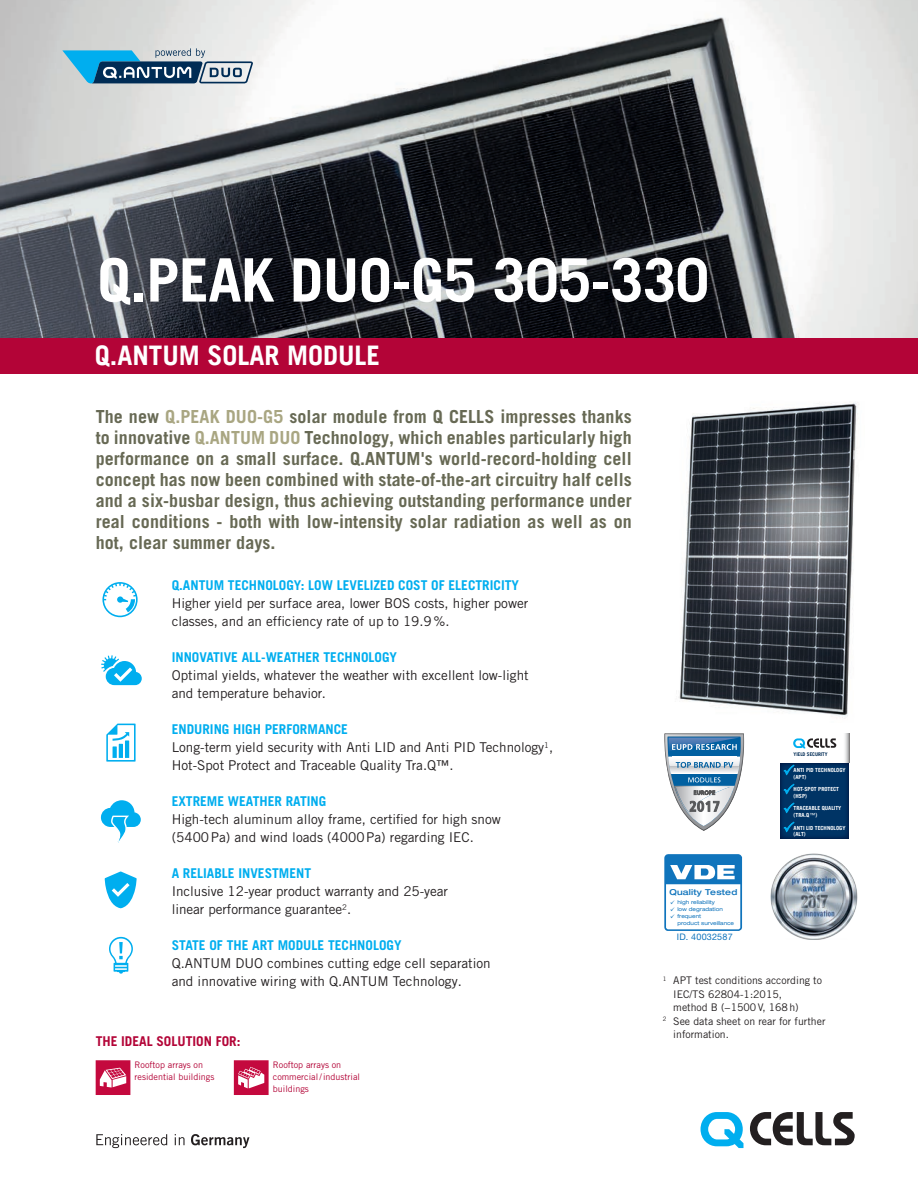
<style>
.page{position:relative;width:918px;height:1188px;background:#fff}
.page>*{position:absolute;margin:0;border:0;box-sizing:border-box;transform-origin:0 0}
.t1{font:700 60px "Trade Gothic LT Std";letter-spacing:-.01em;color:#fff}
.Page_1__MODULE_TYPE{font:700 27px "Trade Gothic LT";color:#fff}
.Teaser_DE{font:700 18px/21px "Trade Gothic LT Pro";letter-spacing:.005em;color:#676954;text-align:justify}
.List_item_EN{font:13.5px/18px "Trade Gothic LT Pro";color:#231f20}
.Subhead_EN{font:700 13.5px "Trade Gothic LT Pro";color:#00aeef}
.Subhead_red{font:700 13.5px "Trade Gothic LT Pro";color:#b30437}
.t2{font:10.5px "Trade Gothic LT Pro";color:#231f20}
.Application_text_DE{font:9px/12px "Trade Gothic LT Pro";color:#b30437}
.t3{font:9px "Helvetica Neue LT Std";letter-spacing:.02em;color:#1074bc}
.t4{font:500 expanded 8.25px "Helvetica Neue LT Std";letter-spacing:.02em;color:#1074bc}
.t5{font:6px/7.1px "Wingdings";color:#1074bc;text-align:justify}
.t6{font:700 5.55px/6.8px "Trade Gothic LT";color:#fff}
.t7{font:expanded 5.4px/7.1px "Helvetica Neue LT Std";color:#1074bc}
.t8{font:700 5.1px "Trade Gothic LT";color:#002c55}
.s1{color:#a9a682}
.s2{font-weight:400}
.s3{font-size:10.2px}
</style>
<div class="page">
<img style="left:0;top:0;width:918px;height:338px">
<svg style="left:701px;top:1112px;width:42px;height:36px"></svg>
<svg style="left:750px;top:1112px;width:105px;height:33px"></svg>
<svg style="left:96px;top:1134px;width:71px;height:14px"></svg>
<svg style="left:175px;top:1134px;width:10px;height:11px"></svg>
<svg style="left:191px;top:1134px;width:58px;height:14px"></svg>
<img style="left:679px;top:402px;width:180px;height:317px">
<svg style="left:62px;top:48px;width:191px;height:35px;background:#719db6"></svg>
<div style="left:0;top:338px;width:918px;height:36px;background:#b30437"></div>
<svg style="left:664px;top:854px;width:78px;height:77px"></svg>
<svg style="left:96px;top:1060px;width:34px;height:35px"></svg>
<svg style="left:664px;top:733px;width:80px;height:98px"></svg>
<div style="left:780px;top:763px;width:69px;height:76px;background:linear-gradient(to right,#003363,#003364)"></div>
<svg style="left:782px;top:764px;width:13px;height:12px"></svg>
<svg style="left:782px;top:783px;width:13px;height:12px"></svg>
<svg style="left:836px;top:733px;width:13px;height:30px"></svg>
<svg style="left:793px;top:738px;width:43px;height:11px"></svg>
<svg style="left:782px;top:802px;width:13px;height:12px"></svg>
<svg style="left:782px;top:821px;width:13px;height:12px"></svg>
<svg style="left:101px;top:655px;width:41px;height:30px"></svg>
<svg style="left:106px;top:724px;width:30px;height:38px"></svg>
<svg style="left:101px;top:800px;width:40px;height:43px"></svg>
<svg style="left:105px;top:872px;width:32px;height:36px"></svg>
<svg style="left:102px;top:582px;width:36px;height:35px"></svg>
<svg style="left:109px;top:937px;width:24px;height:37px"></svg>
<svg style="left:234px;top:1060px;width:35px;height:35px"></svg>
<img style="left:770px;top:853px;width:88px;height:87px">
<h1 class="t1" style="left:97px;top:243px;width:613px">Q.PEAK DUO-G5 305-330</h1>
<p class="Page_1__MODULE_TYPE" style="left:95px;top:339px;width:287px">Q.ANTUM SOLAR MODULE</p>
<p class="Teaser_DE" style="left:96px;top:405px;width:538px">The new <span class="s1">Q.PEAK DUO-G5</span> solar module from Q CELLS impresses thanks to innovative <span class="s1">Q.ANTUM DUO</span> Technology, which enables particularly high performance on a small surface. Q.ANTUM's world-record-holding cell concept has now been combined with state-of-the-art circuitry half cells and a six-busbar design, thus achieving outstanding performance under real conditions - both with low-intensity solar radiation as well as on hot, clear summer days.</p>
<p class="Subhead_EN" style="left:172px;top:577px;width:349px">Q.ANTUM TECHNOLOGY: LOW LEVELIZED COST OF ELECTRICITY</p>
<p class="List_item_EN" style="left:172px;top:594px;width:358px">Higher yield per surface area, lower BOS costs, higher power</p>
<p class="List_item_EN" style="left:172px;top:612px;width:279px">classes, and an efficiency rate of up to 19.9%.</p>
<p class="Subhead_EN" style="left:172px;top:649px;width:227px">INNOVATIVE ALL-WEATHER TECHNOLOGY</p>
<p class="List_item_EN" style="left:172px;top:666px;width:358px">Optimal yields, whatever the weather with excellent low-light and temperature behavior.</p>
<p class="Subhead_EN" style="left:172px;top:721px;width:178px">ENDURING HIGH PERFORMANCE</p>
<p class="List_item_EN" style="left:172px;top:738px;width:383px">Long-term yield security with Anti LID and Anti PID Technology<sup>1</sup>,<br>Hot-Spot Protect and Traceable Quality Tra.Q™.</p>
<p class="Subhead_EN" style="left:172px;top:793px;width:156px">EXTREME WEATHER RATING</p>
<p class="List_item_EN" style="left:172px;top:810px;width:331px">High-tech aluminum alloy frame, certified for high snow (5400Pa) and wind loads (4000Pa) regarding IEC.</p>
<p class="Subhead_EN" style="left:172px;top:865px;width:141px">A RELIABLE INVESTMENT</p>
<p class="List_item_EN" style="left:172px;top:882px;width:278px">Inclusive 12-year product warranty and 25-year linear performance guarantee<sup>2</sup>.</p>
<p class="Subhead_EN" style="left:172px;top:937px;width:231px">STATE OF THE ART MODULE TECHNOLOGY</p>
<p class="List_item_EN" style="left:172px;top:954px;width:321px">Q.ANTUM DUO combines cutting edge cell separation</p>
<p class="List_item_EN" style="left:172px;top:972px;width:292px">and innovative wiring with Q.ANTUM Technology.</p>
<p class="Subhead_red" style="left:96px;top:1033px;width:146px">THE IDEAL SOLUTION FOR:</p>
<p class="Application_text_DE" style="left:135px;top:1058px;width:70px">Rooftop arrays on</p>
<p class="Application_text_DE" style="left:135px;top:1070px;width:81px">residential buildings</p>
<p class="Application_text_DE" style="left:273px;top:1058px;width:89px">Rooftop arrays on commercial/industrial buildings</p>
<p class="t8" style="left:794px;top:751px;width:35px">YIELD SECURITY</p>
<p class="t6" style="left:794px;top:767px;width:53px">ANTI PID TECHNOLOGY (APT)</p>
<p class="t6" style="left:794px;top:786px;width:47px">HOT-SPOT PROTECT (HSP)</p>
<p class="t6" style="left:794px;top:805px;width:49px">TRACEABLE QUALITY (TRA.Q<span class="s2">™</span>)</p>
<p class="t4" style="left:670px;top:887px;width:69px">Quality Tested</p>
<p class="t3" style="left:677px;top:932px;width:57px">ID. 40032587</p>
<p class="t5" style="left:670px;top:899px;width:6px">✓ ✓ ✓</p>
<p class="t7" style="left:677px;top:898px;width:58px">high reliability<br>low degradation frequent<br>product surveillance</p>
<p class="t6" style="left:794px;top:824px;width:53px">ANTI LID TECHNOLOGY (ALT)</p>
<p class="t2" style="left:663px;top:974px;width:161px"><sup>1</sup> APT test conditions according to</p>
<p class="t2" style="left:673px;top:988px;width:110px">IEC/TS 62804-1:2015,</p>
<p class="t2" style="left:673px;top:1001px;width:127px">method B (<span class="s3">−</span>1500V, 168h)</p>
<p class="t2" style="left:663px;top:1015px;width:164px"><sup>2</sup> See data sheet on rear for further</p>
<p class="t2" style="left:673px;top:1028px;width:57px">information.</p>
</div>
